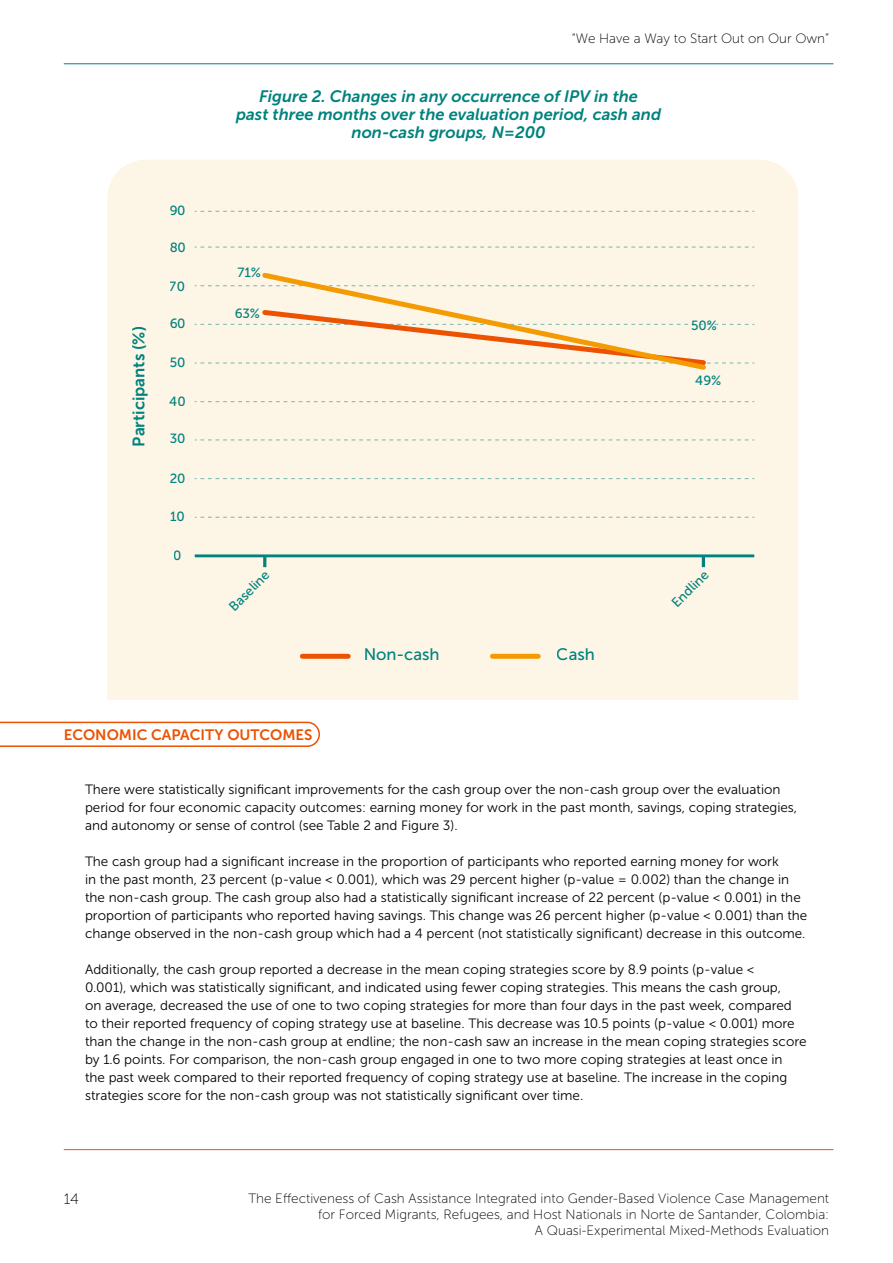
<style>
.page{position:relative;width:893px;height:1263px;background:#fff}
.page>*{position:absolute;margin:0;border:0;box-sizing:border-box;transform-origin:0 0}
.t1{font:16.65px "Museo Sans 700";color:#00827d}
.t2{font:16.65px "Museo Sans 500";color:#00827d}
.t3{font:italic 16.5px/18px "Museo Sans 700";color:#00827d;text-align:center}
.t4{font:15px "Museo Sans 700";color:#ec5200}
.t5{font:15px "Museo Sans 100";color:#000}
.t6{font:13.5px/18px "Museo Sans 300";color:#000}
.t7{font:13.5px/16.2px "Museo Sans 100";color:#000;text-align:right}
.t8{font:13.35px "Museo Sans 500";color:#00827d}
</style>
<div class="page">
<hr style="left:64px;top:1149px;width:769px;height:1px;background:#ec5200">
<hr style="left:64px;top:63px;width:769px;height:1px;background:#00827d">
<div style="left:107px;top:160px;width:691px;height:539px;background:#fdf5e6"></div>
<svg style="left:195px;top:517px;width:559px;height:1px"></svg>
<svg style="left:195px;top:478px;width:559px;height:1px"></svg>
<svg style="left:195px;top:439px;width:559px;height:1px"></svg>
<svg style="left:195px;top:401px;width:559px;height:1px"></svg>
<svg style="left:195px;top:285px;width:559px;height:1px"></svg>
<svg style="left:195px;top:247px;width:559px;height:1px"></svg>
<svg style="left:195px;top:211px;width:559px;height:1px"></svg>
<svg style="left:263px;top:557px;width:3px;height:10px"></svg>
<svg style="left:702px;top:557px;width:3px;height:10px"></svg>
<hr style="left:195px;top:554px;width:559px;height:3px;background:#00827d">
<div style="left:492px;top:654px;width:46px;height:5px;background:#f39b01"></div>
<div style="left:302px;top:654px;width:46px;height:5px;background:#ec5200"></div>
<div style="left:195px;top:307px;width:559px;height:61px;background:#fdf5e6"></div>
<svg style="left:259px;top:269px;width:450px;height:104px;background:#fae9d0"></svg>
<svg style="left:0;top:721px;width:320px;height:26px"></svg>
<p class="t7" style="left:572px;top:30px;width:259px">“We Have a Way to Start Out on Our Own”</p>
<p class="t1" style="left:130px;top:447px;width:122px;rotate:-90deg">Participants (%)</p>
<p class="t8" style="left:169px;top:203px;width:18px">90</p>
<p class="t8" style="left:169px;top:241px;width:18px">80</p>
<p class="t8" style="left:170px;top:279px;width:17px">70</p>
<p class="t8" style="left:169px;top:317px;width:18px">60</p>
<p class="t8" style="left:170px;top:355px;width:17px">50</p>
<p class="t8" style="left:169px;top:394px;width:18px">40</p>
<p class="t8" style="left:170px;top:431px;width:17px">30</p>
<p class="t8" style="left:170px;top:471px;width:17px">20</p>
<p class="t8" style="left:170px;top:509px;width:16px">10</p>
<p class="t8" style="left:174px;top:548px;width:10px">0</p>
<p class="t3" style="left:236px;top:87px;width:427px">Figure 2. Changes in any occurrence of IPV in the<br>past three months over the evaluation period, cash and non-cash groups, N=200</p>
<p class="t8" style="left:237px;top:265px;width:25px">71%</p>
<p class="t8" style="left:234px;top:306px;width:27px">63%</p>
<p class="t8" style="left:691px;top:319px;width:27px">50%</p>
<p class="t8" style="left:695px;top:373px;width:28px">49%</p>
<p class="t8" style="left:226px;top:603px;width:52px;rotate:-45deg">Baseline</p>
<p class="t8" style="left:669px;top:600px;width:47px;rotate:-45deg">Endline</p>
<p class="t2" style="left:363px;top:646px;width:78px">Non-cash</p>
<p class="t2" style="left:557px;top:646px;width:40px">Cash</p>
<p class="t4" style="left:64px;top:726px;width:250px">ECONOMIC CAPACITY OUTCOMES</p>
<p class="t6" style="left:85px;top:780px;width:714px">There were statistically significant improvements for the cash group over the non-cash group over the evaluation period for four economic capacity outcomes: earning money for work in the past month, savings, coping strategies, and autonomy or sense of control (see Table 2 and Figure 3).</p>
<p class="t6" style="left:85px;top:852px;width:724px">The cash group had a significant increase in the proportion of participants who reported earning money for work<br>in the past month, 23 percent (p-value &lt; 0.001), which was 29 percent higher (p-value = 0.002) than the change in the non-cash group. The cash group also had a statistically significant increase of 22 percent (p-value &lt; 0.001) in the proportion of participants who reported having savings. This change was 26 percent higher (p-value &lt; 0.001) than the change observed in the non-cash group which had a 4 percent (not statistically significant) decrease in this outcome.</p>
<p class="t6" style="left:85px;top:960px;width:723px">Additionally, the cash group reported a decrease in the mean coping strategies score by 8.9 points (p-value &lt;<br>0.001), which was statistically significant, and indicated using fewer coping strategies. This means the cash group,<br>on average, decreased the use of one to two coping strategies for more than four days in the past week, compared to their reported frequency of coping strategy use at baseline. This decrease was 10.5 points (p-value &lt; 0.001) more than the change in the non-cash group at endline; the non-cash saw an increase in the mean coping strategies score by 1.6 points. For comparison, the non-cash group engaged in one to two more coping strategies at least once in<br>the past week compared to their reported frequency of coping strategy use at baseline. The increase in the coping strategies score for the non-cash group was not statistically significant over time.</p>
<p class="t5" style="left:64px;top:1191px;width:17px">14</p>
<p class="t7" style="left:248px;top:1190px;width:582px">The Effectiveness of Cash Assistance Integrated into Gender-Based Violence Case Management for Forced Migrants, Refugees, and Host Nationals in Norte de Santander, Colombia:<br>A Quasi-Experimental Mixed-Methods Evaluation</p>
</div>
